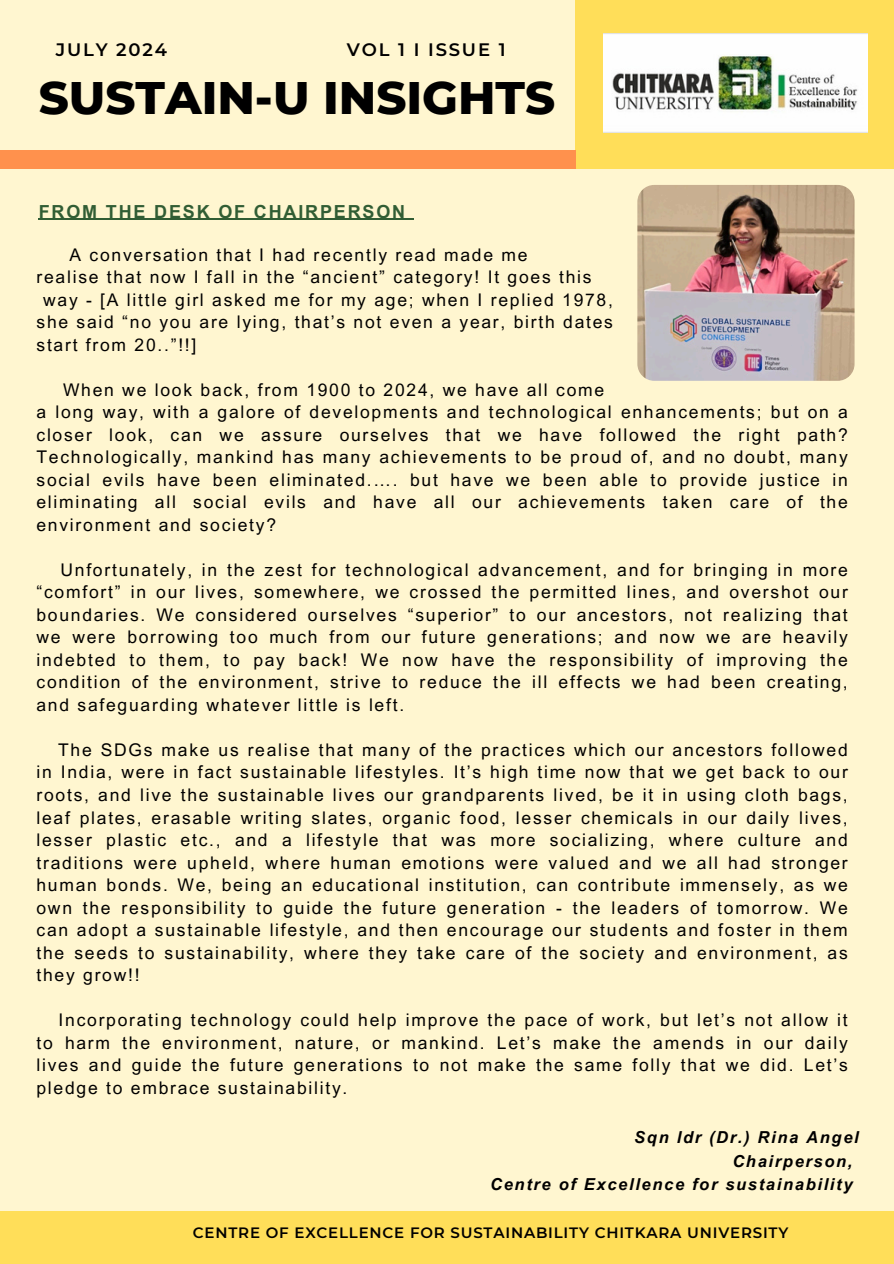
<style>
.page{position:relative;width:894px;height:1264px;background:#fff}
.page>*{position:absolute;margin:0;border:0;box-sizing:border-box;transform-origin:0 0}
.t1{font:800 46.5px "Montserrat";color:#000}
.t2{font:700 18px "Arial MT Pro";letter-spacing:.1em;color:#315d34}
.t3{font:600 18px "Montserrat";letter-spacing:.1em;color:#000}
.t4{font:17.4px/22.5px "Arial MT Pro";letter-spacing:.1em;color:#000;text-align:justify}
.t5{font:italic 700 16.5px/24.8px "Arial MT Pro";letter-spacing:.1em;color:#000}
.t6{font:600 15px "Montserrat";letter-spacing:.055em;color:#000}
</style>
<div class="page">
<div style="left:0;top:0;width:893px;height:1263px;background:#fff6d0"></div>
<div style="left:0;top:1210px;width:893px;height:53px;background:#ffde59"></div>
<div style="left:575px;top:0;width:318px;height:169px;background:#ffde59"></div>
<div style="left:0;top:150px;width:575px;height:19px;background:#ff914d"></div>
<img style="left:603px;top:33px;width:264px;height:99px">
<hr style="left:39px;top:219px;width:368px;height:1px;background:#315d34">
<img style="left:637px;top:185px;width:217px;height:196px">
<h2 class="t3" style="left:56px;top:39px;width:113px">JULY 2024</h2>
<h4 class="t3" style="left:347px;top:39px;width:160px">VOL 1 I ISSUE 1</h4>
<h4 class="t1" style="left:39px;top:69px;width:518px">SUSTAIN-U INSIGHTS</h4>
<h2 class="t2" style="left:39px;top:204px;width:368px">FROM THE DESK OF CHAIRPERSON</h2>
<h4 class="t4" style="left:70px;top:245px;width:459px">A conversation that I had recently read made me</h4>
<h4 class="t4" style="left:36px;top:268px;width:556px">realise that now I fall in the “ancient” category! It goes this</h4>
<h4 class="t4" style="left:43px;top:290px;width:571px">way - [A little girl asked me for my age; when I replied 1978,</h4>
<h4 class="t4" style="left:36px;top:313px;width:578px">she said “no you are lying, that’s not even a year, birth dates</h4>
<h4 class="t4" style="left:36px;top:335px;width:161px">start from 20..”!!]</h4>
<h4 class="t4" style="left:36px;top:380px;width:812px;text-align:left;text-indent:26px">When we look back, from 1900 to 2024, we have all come<br>a long way, with a galore of developments and technological enhancements; but on a closer look, can we assure ourselves that we have followed the right path?<br>Technologically, mankind has many achievements to be proud of, and no doubt, many social evils have been eliminated.…. but have we been able to provide justice in eliminating all social evils and have all our achievements taken care of the environment and society?</h4>
<p class="t4" style="left:36px;top:560px;width:812px;text-indent:24px">Unfortunately, in the zest for technological advancement, and for bringing in more “comfort” in our lives, somewhere, we crossed the permitted lines, and overshot our boundaries. We considered ourselves “superior” to our ancestors, not realizing that we were borrowing too much from our future generations; and now we are heavily indebted to them, to pay back! We now have the responsibility of improving the condition of the environment, strive to reduce the ill effects we had been creating, and safeguarding whatever little is left.</p>
<p class="t4" style="left:36px;top:740px;width:812px;text-indent:22px">The SDGs make us realise that many of the practices which our ancestors followed in India, were in fact sustainable lifestyles. It’s high time now that we get back to our roots, and live the sustainable lives our grandparents lived, be it in using cloth bags, leaf plates, erasable writing slates, organic food, lesser chemicals in our daily lives, lesser plastic etc., and a lifestyle that was more socializing, where culture and traditions were upheld, where human emotions were valued and we all had stronger human bonds. We, being an educational institution, can contribute immensely, as we own the responsibility to guide the future generation - the leaders of tomorrow. We can adopt a sustainable lifestyle, and then encourage our students and foster in them the seeds to sustainability, where they take care of the society and environment, as they grow!!</p>
<h3 class="t4" style="left:36px;top:1010px;width:812px;text-indent:22px">Incorporating technology could help improve the pace of work, but let’s not allow it to harm the environment, nature, or mankind. Let’s make the amends in our daily lives and guide the future generations to not make the same folly that we did. Let’s pledge to embrace sustainability.</h3>
<p class="t5" style="left:732px;top:1126px;width:128px;text-indent:-98px">Sqn ldr (Dr.) Rina Angel<br>Chairperson,</p>
<p class="t5" style="left:490px;top:1173px;width:364px">Centre of Excellence for sustainability</p>
<h4 class="t6" style="left:193px;top:1223px;width:596px">CENTRE OF EXCELLENCE FOR SUSTAINABILITY CHITKARA UNIVERSITY</h4>
</div>
